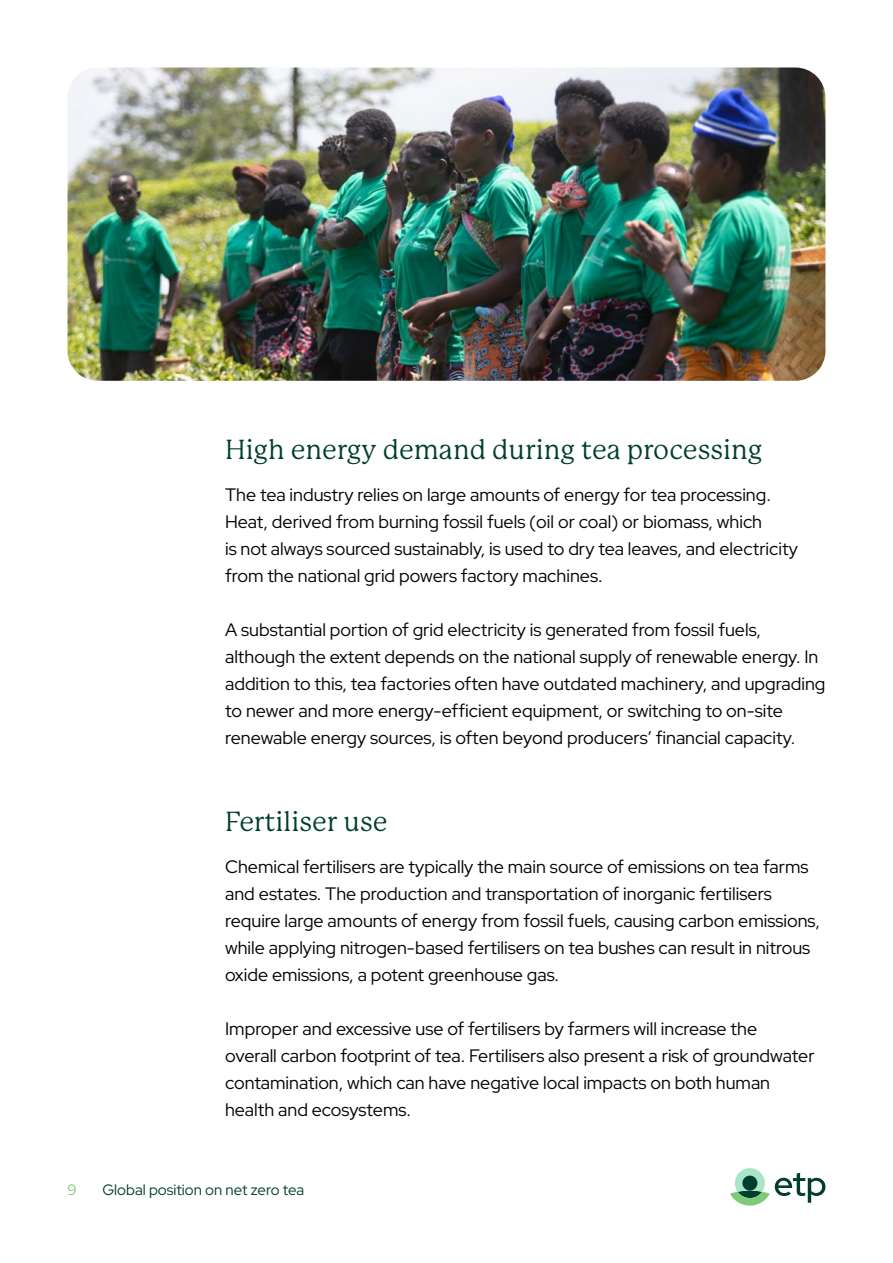
<style>
.page{position:relative;width:893px;height:1263px;background:#fff}
.page>*{position:absolute;margin:0;border:0;box-sizing:border-box;transform-origin:0 0}
.t1{font:27px "P22 Mackinac Pro";color:#003f2e}
.t2{font:18px/27px "Red Hat Display";color:#000}
.t3{font:15px "Red Hat Display";color:#003f2e}
.t4{font:15px "Red Hat Display";color:#7dcb78}
</style>
<div class="page">
<img style="left:68px;top:67px;width:757px;height:314px">
<svg style="left:730px;top:1168px;width:95px;height:37px"></svg>
<div style="left:742px;top:1175px;width:15px;height:16px;background:#003f2e;border-radius:50%"></div>
<h1 class="t1" style="left:225px;top:434px;width:539px">High energy demand during tea processing</h1>
<p class="t2" style="left:225px;top:481px;width:574px">The tea industry relies on large amounts of energy for tea processing.<br>Heat, derived from burning fossil fuels (oil or coal) or biomass, which<br>is not always sourced sustainably, is used to dry tea leaves, and electricity from the national grid powers factory machines.</p>
<p class="t2" style="left:225px;top:616px;width:602px">A substantial portion of grid electricity is generated from fossil fuels, although the extent depends on the national supply of renewable energy. In addition to this, tea factories often have outdated machinery, and upgrading to newer and more energy-efficient equipment, or switching to on-site renewable energy sources, is often beyond producers’ financial capacity.</p>
<h1 class="t1" style="left:225px;top:806px;width:164px">Fertiliser use</h1>
<p class="t2" style="left:225px;top:853px;width:596px">Chemical fertilisers are typically the main source of emissions on tea farms and estates. The production and transportation of inorganic fertilisers require large amounts of energy from fossil fuels, causing carbon emissions, while applying nitrogen-based fertilisers on tea bushes can result in nitrous oxide emissions, a potent greenhouse gas.</p>
<p class="t2" style="left:225px;top:1015px;width:591px">Improper and excessive use of fertilisers by farmers will increase the<br>overall carbon footprint of tea. Fertilisers also present a risk of groundwater contamination, which can have negative local impacts on both human health and ecosystems.</p>
<p class="t4" style="left:68px;top:1180px;width:11px">9</p>
<p class="t3" style="left:102px;top:1180px;width:203px">Global position on net zero tea</p>
</div>
